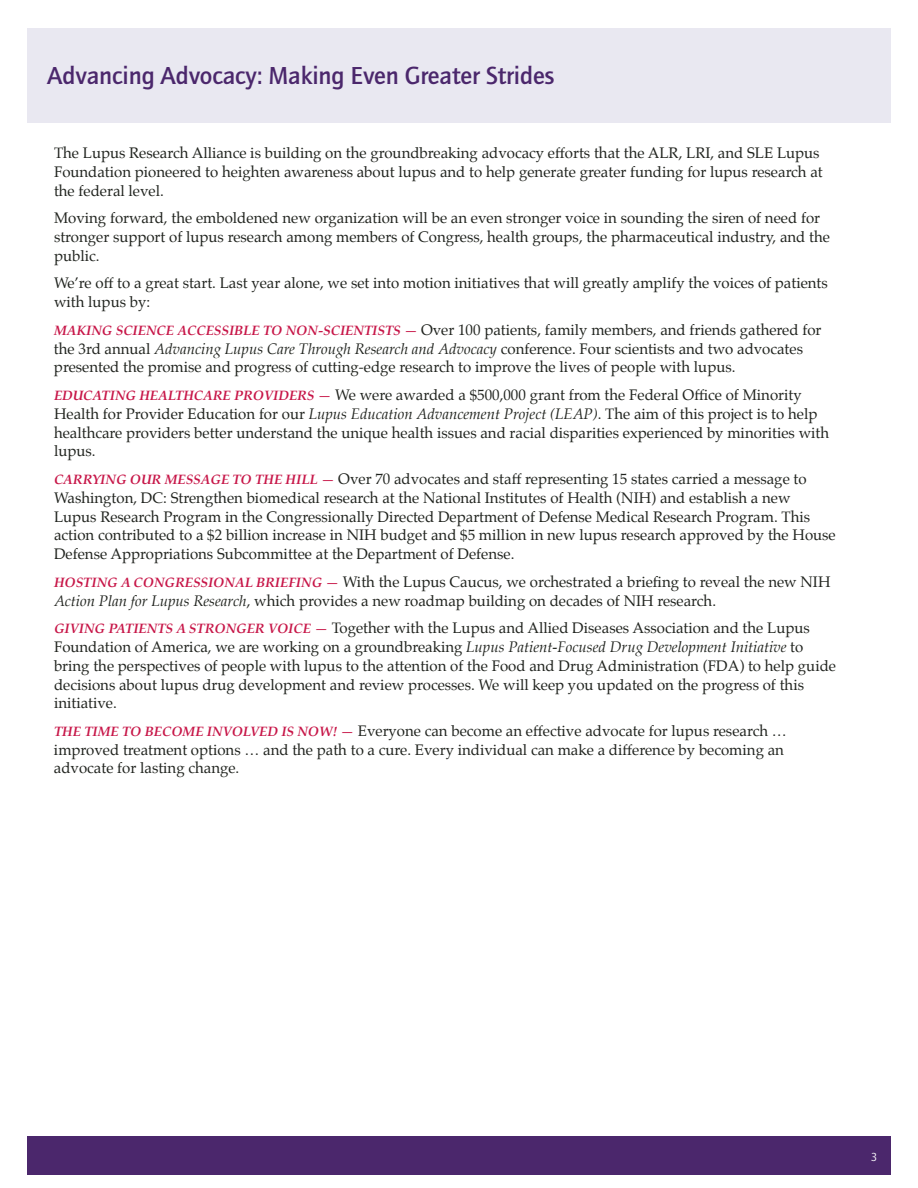
<style>
.page{position:relative;width:918px;height:1188px;background:#fff}
.page>*{position:absolute;margin:0;border:0;box-sizing:border-box;transform-origin:0 0}
.t1{font:25.5px "Quay Bld";letter-spacing:-.005em;color:#4b276c}
.t2{font:15px/18.8px "Palatino";color:#20231e}
.t3{font:12px "Quay";color:#fff}
.s1{font-weight:700;font-style:italic;font-size:13.5px;color:#c71648}
.s2{font-style:italic}
</style>
<div class="page">
<div style="left:27px;top:1136px;width:864px;height:38px;background:#4b276c"></div>
<div style="left:27px;top:28px;width:864px;height:95px;background:#e9e8f1"></div>
<h1 class="t1" style="left:47px;top:59px;width:509px">Advancing Advocacy: Making Even Greater Strides</h1>
<p class="t2" style="left:54px;top:143px;width:770px">The Lupus Research Alliance is building on the groundbreaking advocacy efforts that the ALR, LRI, and SLE Lupus<br>Foundation pioneered to heighten awareness about lupus and to help generate greater funding for lupus research at the federal level.</p>
<p class="t2" style="left:54px;top:209px;width:778px">Moving forward, the emboldened new organization will be an even stronger voice in sounding the siren of need for stronger support of lupus research among members of Congress, health groups, the pharmaceutical industry, and the public.</p>
<p class="t2" style="left:54px;top:274px;width:775px">We’re off to a great start. Last year alone, we set into motion initiatives that will greatly amplify the voices of patients with lupus by:</p>
<p class="t2" style="left:54px;top:320px;width:769px"><span class="s1">MAKING SCIENCE ACCESSIBLE TO NON-SCIENTISTS —</span> Over 100 patients, family members, and friends gathered for the 3rd annual <span class="s2">Advancing Lupus Care Through Research and Advocacy</span> conference. Four scientists and two advocates presented the promise and progress of cutting-edge research to improve the lives of people with lupus.</p>
<p class="t2" style="left:54px;top:386px;width:777px"><span class="s1">EDUCATING HEALTHCARE PROVIDERS —</span> We were awarded a $500,000 grant from the Federal Office of Minority Health for Provider Education for our <span class="s2">Lupus Education Advancement Project (LEAP)</span>. The aim of this project is to help healthcare providers better understand the unique health issues and racial disparities experienced by minorities with lupus.</p>
<p class="t2" style="left:54px;top:470px;width:783px"><span class="s1">CARRYING OUR MESSAGE TO THE HILL —</span> Over 70 advocates and staff representing 15 states carried a message to Washington, DC: Strengthen biomedical research at the National Institutes of Health (NIH) and establish a new Lupus Research Program in the Congressionally Directed Department of Defense Medical Research Program. This action contributed to a $2 billion increase in NIH budget and $5 million in new lupus research approved by the House Defense Appropriations Subcommittee at the Department of Defense.</p>
<p class="t2" style="left:54px;top:572px;width:778px"><span class="s1">HOSTING A CONGRESSIONAL BRIEFING —</span> With the Lupus Caucus, we orchestrated a briefing to reveal the new NIH<br><span class="s2">Action Plan for Lupus Research</span>, which provides a new roadmap building on decades of NIH research.</p>
<p class="t2" style="left:54px;top:619px;width:784px"><span class="s1">GIVING PATIENTS A STRONGER VOICE —</span> Together with the Lupus and Allied Diseases Association and the Lupus Foundation of America, we are working on a groundbreaking <span class="s2">Lupus Patient-Focused Drug Development Initiative</span> to bring the perspectives of people with lupus to the attention of the Food and Drug Administration (FDA) to help guide decisions about lupus drug development and review processes. We will keep you updated on the progress of this initiative.</p>
<p class="t2" style="left:54px;top:721px;width:734px"><span class="s1">THE TIME TO BECOME INVOLVED IS NOW! —</span> Everyone can become an effective advocate for lupus research … improved treatment options … and the path to a cure. Every individual can make a difference by becoming an advocate for lasting change.</p>
<p class="t3" style="left:871px;top:1150px;width:8px">3</p>
</div>
